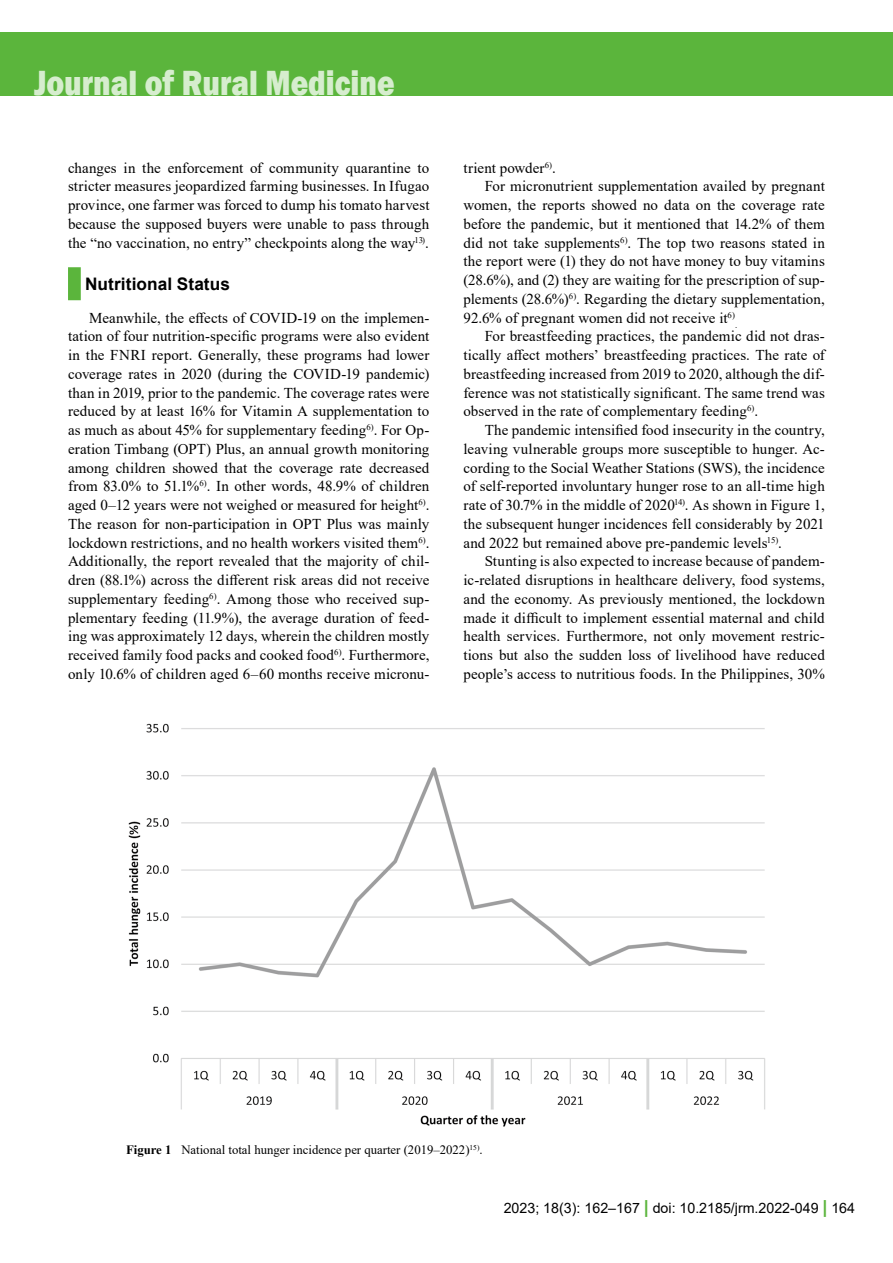
<style>
.page{position:relative;width:893px;height:1263px;background:#fff}
.page>*{position:absolute;margin:0;border:0;box-sizing:border-box;transform-origin:0 0}
.t1{font:800 36px "Franklin Gothic";color:#d6edce;scale:.83 1}
.t2{font:700 17.25px "Arial";letter-spacing:.005em;color:#000}
.t3{font:15px/18.8px "Times New Roman";letter-spacing:.005em;color:#000;text-align:justify}
.t4{font:14.25px "Arial";color:#000}
.t5{font:12.75px "Times New Roman";color:#000}
.t6{font:8.7px "Times New Roman";color:#000}
.s1{font-weight:700}
.s2{font-weight:700;font-size:18px;color:#5bb53c}
</style>
<div class="page">
<div style="left:0;top:32px;width:893px;height:64px;background:#5bb53c"></div>
<div style="left:68px;top:267px;width:13px;height:33px;background:#5bb53c"></div>
<img style="left:128px;top:723px;width:637px;height:403px">
<h1 class="t1" style="left:34px;top:59px;width:436px">Journal of Rural Medicine</h1>
<p class="t3" style="left:68px;top:158px;width:363px">changes in the enforcement of community quarantine to stricter measures jeopardized farming businesses. In Ifugao province, one farmer was forced to dump his tomato harvest because the supposed buyers were unable to pass through the “no vaccination, no entry” checkpoints along the way<sup>13)</sup>.</p>
<p class="t2" style="left:85px;top:272px;width:146px">Nutritional Status</p>
<p class="t3" style="left:68px;top:308px;width:363px;text-indent:21px">Meanwhile, the effects of COVID-19 on the implemen&shy;tation of four nutrition-specific programs were also evident in the FNRI report. Generally, these programs had lower coverage rates in 2020 (during the COVID-19 pandemic) than in 2019, prior to the pandemic. The coverage rates were reduced by at least 16% for Vitamin A supplementation to as much as about 45% for supplementary feeding<sup>6)</sup>. For Op&shy;eration Timbang (OPT) Plus, an annual growth monitoring among children showed that the coverage rate decreased from 83.0% to 51.1%<sup>6)</sup>. In other words, 48.9% of children aged 0–12 years were not weighed or measured for height<sup>6)</sup>.<br>The reason for non-participation in OPT Plus was mainly lockdown restrictions, and no health workers visited them<sup>6)</sup>.<br>Additionally, the report revealed that the majority of chil&shy;dren (88.1%) across the different risk areas did not receive supplementary feeding<sup>6)</sup>. Among those who received sup&shy;plementary feeding (11.9%), the average duration of feed&shy;ing was approximately 12 days, wherein the children mostly received family food packs and cooked food<sup>6)</sup>. Furthermore, only 10.6% of children aged 6–60 months receive micronu-</p>
<p class="t3" style="left:463px;top:158px;width:94px">trient powder<sup>6)</sup>.</p>
<p class="t3" style="left:485px;top:176px;width:342px">For micronutrient supplementation availed by pregnant</p>
<p class="t3" style="left:463px;top:195px;width:363px">women, the reports showed no data on the coverage rate</p>
<p class="t3" style="left:463px;top:214px;width:363px">before the pandemic, but it mentioned that 14.2% of them</p>
<p class="t3" style="left:463px;top:233px;width:363px">did not take supplements<sup>6)</sup>. The top two reasons stated in</p>
<p class="t3" style="left:463px;top:251px;width:363px">the report were (1) they do not have money to buy vitamins</p>
<p class="t3" style="left:463px;top:270px;width:363px">(28.6%), and (2) they are waiting for the prescription of sup-</p>
<p class="t3" style="left:463px;top:289px;width:363px">plements (28.6%)<sup>6)</sup>. Regarding the dietary supplementation,</p>
<p class="t3" style="left:463px;top:308px;width:273px">92.6% of pregnant women did not receive it<sup>6)</sup></p>
<p class="t6" style="left:735px;top:318px;width:4px">.</p>
<p class="t3" style="left:463px;top:326px;width:363px;text-indent:21px">For breastfeeding practices, the pandemic did not dras&shy;tically affect mothers’ breastfeeding practices. The rate of breastfeeding increased from 2019 to 2020, although the dif&shy;ference was not statistically significant. The same trend was observed in the rate of complementary feeding<sup>6)</sup>.</p>
<p class="t3" style="left:463px;top:420px;width:363px;text-indent:21px">The pandemic intensified food insecurity in the country, leaving vulnerable groups more susceptible to hunger. Ac&shy;cording to the Social Weather Stations (SWS), the incidence of self-reported involuntary hunger rose to an all-time high rate of 30.7% in the middle of 2020<sup>14)</sup>. As shown in Figure 1, the subsequent hunger incidences fell considerably by 2021 and 2022 but remained above pre-pandemic levels<sup>15)</sup>.</p>
<p class="t3" style="left:463px;top:551px;width:363px;text-indent:21px">Stunting is also expected to increase because of pandem&shy;ic-related disruptions in healthcare delivery, food systems, and the economy. As previously mentioned, the lockdown made it difficult to implement essential maternal and child health services. Furthermore, not only movement restric&shy;tions but also the sudden loss of livelihood have reduced people’s access to nutritious foods. In the Philippines, 30%</p>
<p class="t5" style="left:126px;top:1140px;width:358px"><span class="s1">Figure 1</span> National total hunger incidence per quarter (2019–2022)<sup>15)</sup>.</p>
<p class="t4" style="left:504px;top:1198px;width:353px">2023; 18(3): 162–167 <span class="s2">|</span> doi: 10.2185/jrm.2022-049 <span class="s2">|</span> 164</p>
</div>
